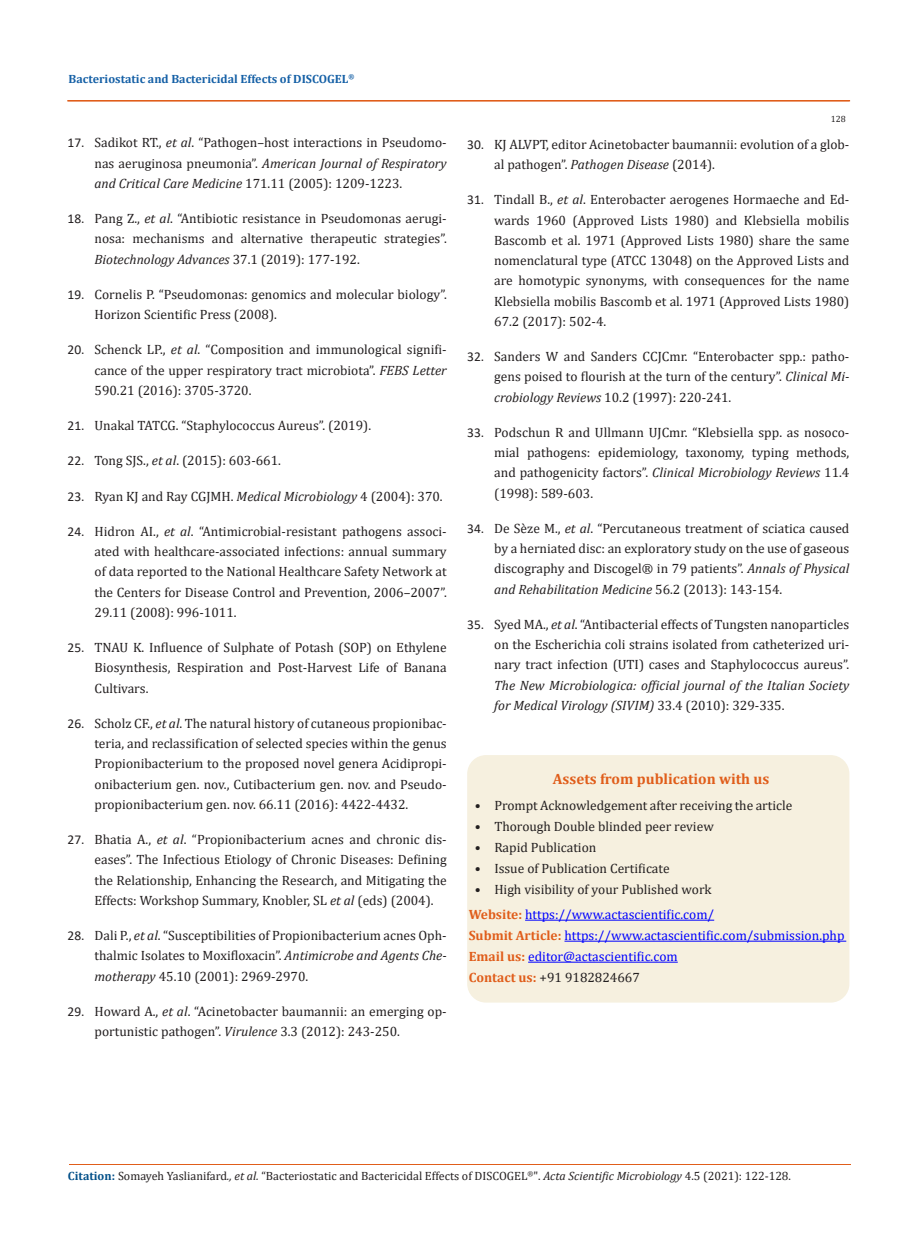
<style>
.page{position:relative;width:917px;height:1260px;background:#fff}
.page>*{position:absolute;margin:0;border:0;box-sizing:border-box;transform-origin:0 0}
.t1{font:700 15px "Cambria";color:#e05d1a}
.t2{font:13.5px/20.2px "Cambria";color:#231f20;text-align:justify}
.t3{font:13.5px "Cambria";color:#00f}
.t4{font:12px "Cambria";color:#231f20}
.t5{font:700 12px "Cambria";color:#1560a6}
.t6{font:9px "Cambria";color:#231f20}
.s1{font-family:"Calibri"}
.s2{font-style:italic}
.s3{font-weight:700;color:#e05d1a}
.s4{font-weight:700;color:#035089}
</style>
<div class="page">
<div style="left:468px;top:756px;width:380px;height:246px;background:#f6f0df;border-radius:18px"></div>
<div style="left:467px;top:755px;width:382px;height:248px;border:2px solid #f6f0df;border-radius:18px"></div>
<hr style="left:525px;top:920px;width:189px;height:1px;background:#00f">
<hr style="left:564px;top:941px;width:282px;height:1px;background:#00f">
<hr style="left:528px;top:962px;width:149px;height:1px;background:#00f">
<hr style="left:69px;top:1165px;width:782px;height:1px;background:#e05d1a">
<p class="t5" style="left:69px;top:70px;width:287px">Bacteriostatic and Bactericidal Effects of DISCOGEL<sup>®</sup></p>
<p class="t2" style="left:94px;top:133px;width:354px;text-indent:-27px"><span class="s1">17.</span> Sadikot RT., <span class="s2">et al</span>. “Pathogen–host interactions in Pseudomo&shy;nas aeruginosa pneumonia”. <span class="s2">American Journal of Respiratory and Critical Care Medicine</span> 171.11 (2005): 1209-1223.</p>
<p class="t2" style="left:94px;top:208px;width:354px;text-indent:-27px"><span class="s1">18.</span> Pang Z., <span class="s2">et al</span>. “Antibiotic resistance in Pseudomonas aerugi&shy;nosa: mechanisms and alternative therapeutic strategies”.<br><span class="s2">Biotechnology Advances</span> 37.1 (2019): 177-192.</p>
<p class="t2" style="left:94px;top:284px;width:354px;text-indent:-27px"><span class="s1">19.</span> Cornelis P. “Pseudomonas: genomics and molecular biology”.<br>Horizon Scientific Press (2008).</p>
<p class="t2" style="left:94px;top:340px;width:354px;text-indent:-27px"><span class="s1">20.</span> Schenck LP., <span class="s2">et al</span>. “Composition and immunological signifi&shy;cance of the upper respiratory tract microbiota”. <span class="s2">FEBS Letter </span>590.21 (2016): 3705-3720.</p>
<p class="t2" style="left:67px;top:415px;width:305px"><span class="s1">21.</span> Unakal TATCG. “Staphylococcus Aureus”. (2019).</p>
<p class="t2" style="left:67px;top:451px;width:215px"><span class="s1">22.</span> Tong SJS., <span class="s2">et al</span>. (2015): 603-661.</p>
<p class="t2" style="left:67px;top:486px;width:377px"><span class="s1">23.</span> Ryan KJ and Ray CGJMH. <span class="s2">Medical Microbiology</span> 4 (2004): 370.</p>
<p class="t2" style="left:94px;top:521px;width:354px;text-indent:-27px"><span class="s1">24.</span> Hidron AI., <span class="s2">et al</span>. “Antimicrobial-resistant pathogens associ&shy;ated with healthcare-associated infections: annual summary of data reported to the National Healthcare Safety Network at the Centers for Disease Control and Prevention, 2006–2007”.<br>29.11 (2008): 996-1011.</p>
<p class="t2" style="left:94px;top:637px;width:354px;text-indent:-27px"><span class="s1">25.</span> TNAU K. Influence of Sulphate of Potash (SOP) on Ethylene Biosynthesis, Respiration and Post-Harvest Life of Banana Cultivars.</p>
<p class="t2" style="left:94px;top:713px;width:354px;text-indent:-27px"><span class="s1">26.</span> Scholz CF., <span class="s2">et al</span>. The natural history of cutaneous propionibac&shy;teria, and reclassification of selected species within the genus Propionibacterium to the proposed novel genera Acidipropi&shy;onibacterium gen. nov., Cutibacterium gen. nov. and Pseudo&shy;propionibacterium gen. nov. 66.11 (2016): 4422-4432.</p>
<p class="t2" style="left:94px;top:829px;width:354px;text-indent:-27px"><span class="s1">27.</span> Bhatia A., <span class="s2">et al</span>. “Propionibacterium acnes and chronic dis&shy;eases”. The Infectious Etiology of Chronic Diseases: Defining the Relationship, Enhancing the Research, and Mitigating the Effects: Workshop Summary, Knobler, SL <span class="s2">et al</span> (eds) (2004).</p>
<p class="t2" style="left:94px;top:925px;width:354px;text-indent:-27px"><span class="s1">28.</span> Dali P., <span class="s2">et al</span>. “Susceptibilities of Propionibacterium acnes Oph&shy;thalmic Isolates to Moxifloxacin”. <span class="s2">Antimicrobe and Agents Che&shy;motherapy</span> 45.10 (2001): 2969-2970.</p>
<p class="t2" style="left:94px;top:1001px;width:354px;text-indent:-27px"><span class="s1">29.</span> Howard A., <span class="s2">et al</span>. “Acinetobacter baumannii: an emerging op&shy;portunistic pathogen”. <span class="s2">Virulence</span> 3.3 (2012): 243-250.</p>
<p class="t6" style="left:830px;top:114px;width:16px">128</p>
<p class="t2" style="left:494px;top:134px;width:357px;text-indent:-27px"><span class="s1">30.</span> KJ ALVPT, editor Acinetobacter baumannii: evolution of a glob&shy;al pathogen”. <span class="s2">Pathogen Disease</span> (2014).</p>
<p class="t2" style="left:494px;top:190px;width:357px;text-indent:-27px"><span class="s1">31.</span> Tindall B., <span class="s2">et al</span>. Enterobacter aerogenes Hormaeche and Ed&shy;wards 1960 (Approved Lists 1980) and Klebsiella mobilis Bascomb et al. 1971 (Approved Lists 1980) share the same nomenclatural type (ATCC 13048) on the Approved Lists and are homotypic synonyms, with consequences for the name Klebsiella mobilis Bascomb et al. 1971 (Approved Lists 1980)<br>67.2 (2017): 502-4.</p>
<p class="t2" style="left:494px;top:346px;width:357px;text-indent:-27px"><span class="s1">32.</span> Sanders W and Sanders CCJCmr. “Enterobacter spp.: patho&shy;gens poised to flourish at the turn of the century”. <span class="s2">Clinical Mi&shy;crobiology Reviews</span> 10.2 (1997): 220-241.</p>
<p class="t2" style="left:494px;top:422px;width:357px;text-indent:-27px"><span class="s1">33.</span> Podschun R and Ullmann UJCmr. “Klebsiella spp. as nosoco&shy;mial pathogens: epidemiology, taxonomy, typing methods, and pathogenicity factors”. <span class="s2">Clinical Microbiology Reviews</span> 11.4 (1998): 589-603.</p>
<p class="t2" style="left:494px;top:518px;width:357px;text-indent:-27px"><span class="s1">34.</span> De Sèze M., <span class="s2">et al</span>. “Percutaneous treatment of sciatica caused by a herniated disc: an exploratory study on the use of gaseous discography and Discogel® in 79 patients”. <span class="s2">Annals of Physical and Rehabilitation Medicine</span> 56.2 (2013): 143-154.</p>
<p class="t2" style="left:494px;top:614px;width:357px;text-indent:-27px"><span class="s1">35.</span> Syed MA., <span class="s2">et al</span>. “Antibacterial effects of Tungsten nanoparticles on the Escherichia coli strains isolated from catheterized uri&shy;nary tract infection (UTI) cases and Staphylococcus aureus”.<br><span class="s2">The New Microbiologica: official journal of the Italian Society for Medical Virology (SIVIM)</span> 33.4 (2010): 329-335.</p>
<p class="t1" style="left:553px;top:768px;width:218px">Assets from publication with us</p>
<p class="t2" style="left:475px;top:795px;width:319px">• Prompt Acknowledgement after receiving the article</p>
<p class="t2" style="left:475px;top:816px;width:240px">• Thorough Double blinded peer review</p>
<p class="t2" style="left:475px;top:837px;width:123px">• Rapid Publication</p>
<p class="t2" style="left:475px;top:858px;width:196px">• Issue of Publication Certificate</p>
<p class="t2" style="left:475px;top:879px;width:238px">• High visibility of your Published work</p>
<p class="t3" style="left:468px;top:907px;width:247px"><span class="s3">Website:</span> https://www.actascientific.com/</p>
<p class="t3" style="left:468px;top:928px;width:377px"><span class="s3">Submit Article:</span> https://www.actascientific.com/submission.php</p>
<p class="t3" style="left:468px;top:949px;width:210px"><span class="s3">Email us:</span> editor@actascientific.com</p>
<p class="t2" style="left:468px;top:968px;width:173px"><span class="s3">Contact us:</span> +91 9182824667</p>
<p class="t4" style="left:68px;top:1168px;width:724px"><span class="s4">Citation:</span> Somayeh Yaslianifard<span class="s2">., et al.</span> “Bacteriostatic and Bactericidal Effects of DISCOGEL<sup>®</sup>". <span class="s2">Acta Scientific Microbiology</span> 4.5 (2021): 122-128.</p>
</div>
